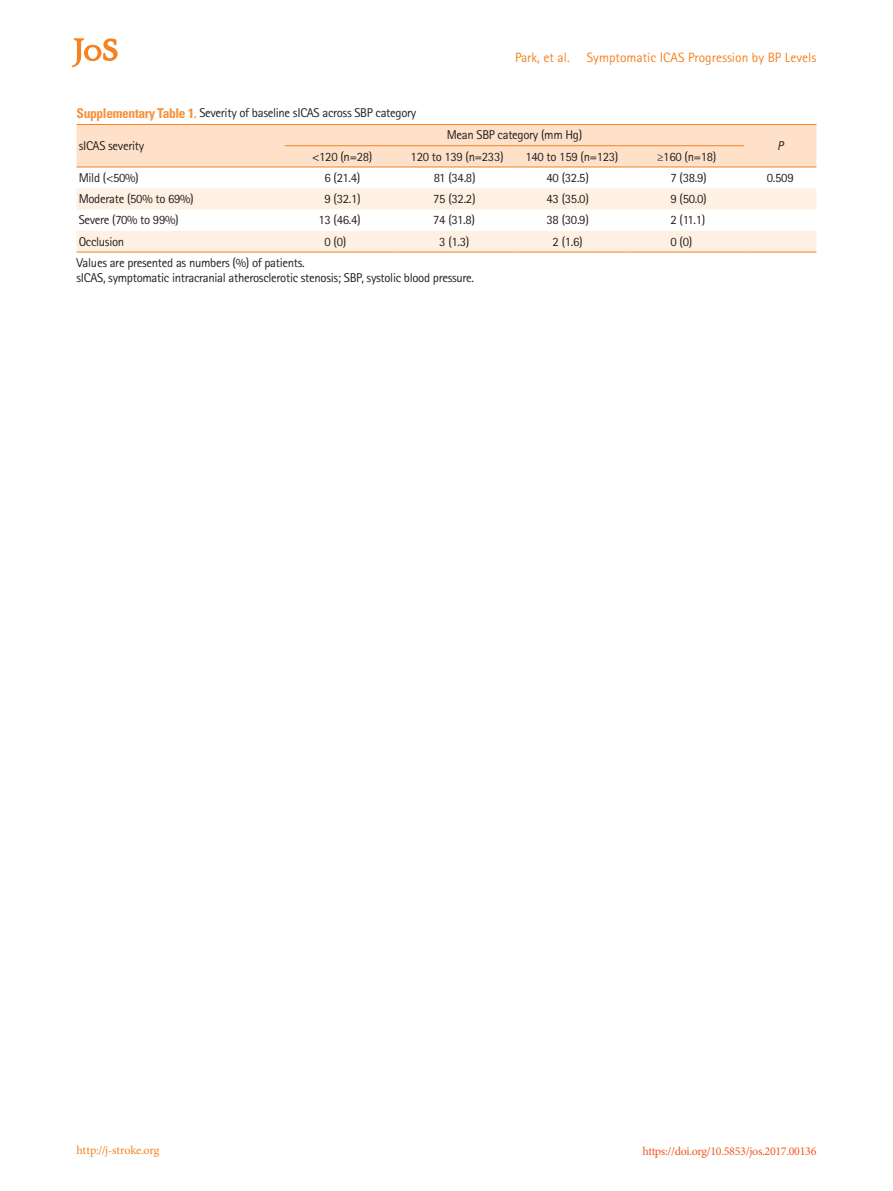
<style>
.page{position:relative;width:893px;height:1191px;background:#fff}
.page>*{position:absolute;margin:0;border:0;box-sizing:border-box;transform-origin:0 0}
.t1{font:13.5px "Rotis Sans Serif Std";color:#f58220}
.t2{font:12.75px/15.3px "Rotis Sans Serif Std";letter-spacing:-.025em;color:#231f20}
.t3{font:italic 12.75px "Rotis Sans Serif Std";color:#231f20}
.t4{font:12px "Minion Pro";letter-spacing:-.025em;color:#f15921}
.t5{font:12px "Minion Pro";letter-spacing:-.015em;color:#f58220}
.s1{font-family:"Univers LT Std";font-weight:700;font-stretch:condensed;font-size:13.5px;color:#f6923c}
</style>
<div class="page">
<svg style="left:72px;top:38px;width:46px;height:29px"></svg>
<div style="left:77px;top:125px;width:739px;height:42px;background:#fee1c8"></div>
<svg style="left:77px;top:188px;width:739px;height:64px;fill:#fef0e2"></svg>
<hr style="left:285px;top:145px;width:115px;height:1px;background:#f58220">
<hr style="left:400px;top:145px;width:114px;height:1px;background:#f58220">
<hr style="left:514px;top:145px;width:115px;height:1px;background:#f58220">
<hr style="left:629px;top:145px;width:115px;height:1px;background:#f58220">
<hr style="left:77px;top:124px;width:208px;height:1px;background:#f58220">
<hr style="left:285px;top:124px;width:115px;height:1px;background:#f58220">
<hr style="left:400px;top:124px;width:114px;height:1px;background:#f58220">
<hr style="left:514px;top:124px;width:115px;height:1px;background:#f58220">
<hr style="left:629px;top:124px;width:115px;height:1px;background:#f58220">
<hr style="left:744px;top:124px;width:72px;height:1px;background:#f58220">
<hr style="left:77px;top:167px;width:208px;height:1px;background:#f58220">
<hr style="left:285px;top:167px;width:115px;height:1px;background:#f58220">
<hr style="left:400px;top:167px;width:114px;height:1px;background:#f58220">
<hr style="left:514px;top:167px;width:115px;height:1px;background:#f58220">
<hr style="left:629px;top:167px;width:115px;height:1px;background:#f58220">
<hr style="left:744px;top:167px;width:72px;height:1px;background:#f58220">
<hr style="left:77px;top:252px;width:208px;height:1px;background:#f58220">
<hr style="left:285px;top:252px;width:115px;height:1px;background:#f58220">
<hr style="left:400px;top:252px;width:114px;height:1px;background:#f58220">
<hr style="left:514px;top:252px;width:115px;height:1px;background:#f58220">
<hr style="left:629px;top:252px;width:115px;height:1px;background:#f58220">
<hr style="left:744px;top:252px;width:72px;height:1px;background:#f58220">
<p class="t1" style="left:515px;top:50px;width:56px">Park, et al.</p>
<p class="t1" style="left:587px;top:50px;width:231px">Symptomatic ICAS Progression by BP Levels</p>
<p class="t2" style="left:77px;top:105px;width:341px"><span class="s1">Supplementary Table 1.</span> Severity of baseline sICAS across SBP category</p>
<p class="t2" style="left:79px;top:138px;width:67px">sICAS severity</p>
<p class="t2" style="left:447px;top:127px;width:137px">Mean SBP category (mm Hg)</p>
<p class="t2" style="left:312px;top:148px;width:62px">&lt;120 (n=28)</p>
<p class="t2" style="left:411px;top:148px;width:95px">120 to 139 (n=233)</p>
<p class="t2" style="left:525px;top:148px;width:95px">140 to 159 (n=123)</p>
<p class="t2" style="left:657px;top:148px;width:61px">≥160 (n=18)</p>
<p class="t3" style="left:777px;top:138px;width:8px">P</p>
<p class="t2" style="left:79px;top:170px;width:62px">Mild (&lt;50%)</p>
<p class="t2" style="left:324px;top:170px;width:37px">6 (21.4)</p>
<p class="t2" style="left:434px;top:170px;width:43px">81 (34.8)</p>
<p class="t2" style="left:547px;top:170px;width:44px">40 (32.5)</p>
<p class="t2" style="left:670px;top:170px;width:38px">7 (38.9)</p>
<p class="t2" style="left:767px;top:170px;width:28px">0.509</p>
<p class="t2" style="left:79px;top:191px;width:117px">Moderate (50% to 69%)</p>
<p class="t2" style="left:324px;top:191px;width:38px">9 (32.1)</p>
<p class="t2" style="left:433px;top:191px;width:44px">75 (32.2)</p>
<p class="t2" style="left:547px;top:191px;width:44px">43 (35.0)</p>
<p class="t2" style="left:670px;top:191px;width:38px">9 (50.0)</p>
<p class="t2" style="left:79px;top:212px;width:102px">Severe (70% to 99%)</p>
<p class="t2" style="left:318px;top:212px;width:44px">13 (46.4)</p>
<p class="t2" style="left:433px;top:212px;width:43px">74 (31.8)</p>
<p class="t2" style="left:547px;top:212px;width:44px">38 (30.9)</p>
<p class="t2" style="left:670px;top:212px;width:36px">2 (11.1)</p>
<p class="t2" style="left:79px;top:233px;width:47px">Occlusion</p>
<p class="t2" style="left:324px;top:233px;width:23px">0 (0)</p>
<p class="t2" style="left:439px;top:233px;width:32px">3 (1.3)</p>
<p class="t2" style="left:553px;top:233px;width:32px">2 (1.6)</p>
<p class="t2" style="left:670px;top:233px;width:23px">0 (0)</p>
<p class="t2" style="left:77px;top:255px;width:399px">Values are presented as numbers (%) of patients.<br>sICAS, symptomatic intracranial atherosclerotic stenosis; SBP, systolic blood pressure.</p>
<p class="t5" style="left:77px;top:1142px;width:84px">http://j-stroke.org</p>
<p class="t4" style="left:643px;top:1143px;width:175px">https://doi.org/10.5853/jos.2017.00136</p>
</div>
